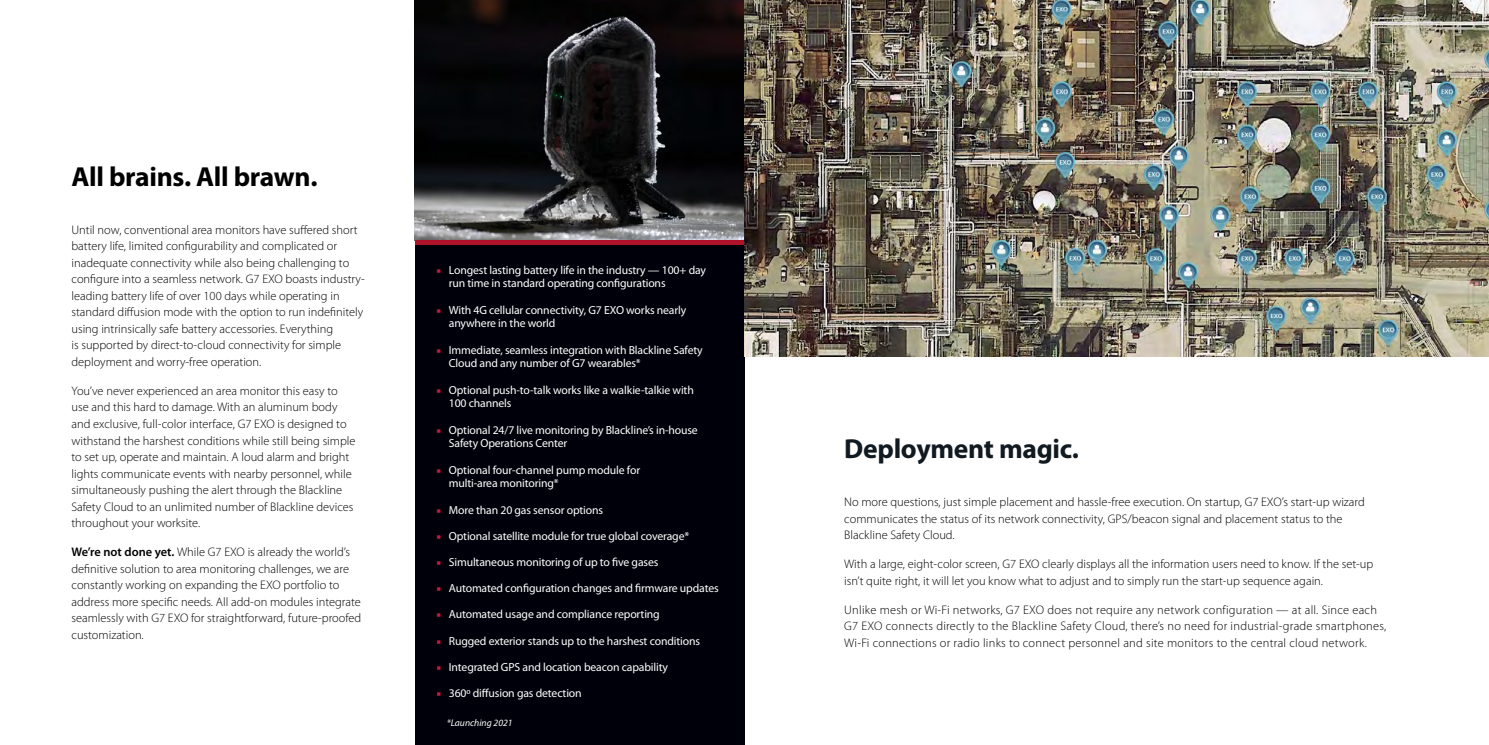
<style>
.page{position:relative;width:1489px;height:745px;background:#fff}
.page>*{position:absolute;margin:0;border:0;box-sizing:border-box;transform-origin:0 0}
.t1{font:700 27.5px "Myriad Pro";letter-spacing:-.01em;color:#000}
.t2{font:700 27.5px "Myriad Pro";letter-spacing:-.01em;color:#111921}
.t3{font:300 12.38px/16.5px "Myriad Pro";color:#000}
.t4{font:300 12.38px/16.5px "Myriad Pro";letter-spacing:.02em;color:#000}
.t5{font:11.75px/13.8px "Myriad Pro";letter-spacing:-.01em;color:#fff}
.t6{font:italic 9.62px "Myriad Pro";color:#fff}
.s1{font-weight:600}
.s2{font-family:"Minion Pro";color:#cd163f}
</style>
<div class="page">
<div style="left:415px;top:0;width:329px;height:744px;background:#00000a"></div>
<img style="left:415px;top:0;width:329px;height:240px">
<hr style="left:415px;top:240px;width:329px;height:4px;background:#ae132a">
<img style="left:744px;top:0;width:744px;height:356px">
<h1 class="t1" style="left:71px;top:158px;width:247px">All brains. All brawn.</h1>
<p class="t3" style="left:71px;top:221px;width:295px">Until now, conventional area monitors have suffered short battery life, limited configurability and complicated or inadequate connectivity while also being challenging to configure into a seamless network. G7 EXO boasts industry&shy;leading battery life of over 100 days while operating in standard diffusion mode with the option to run indefinitely using intrinsically safe battery accessories. Everything<br>is supported by direct-to-cloud connectivity for simple deployment and worry-free operation.</p>
<p class="t3" style="left:71px;top:382px;width:285px">You’ve never experienced an area monitor this easy to use and this hard to damage. With an aluminum body and exclusive, full-color interface, G7 EXO is designed to withstand the harshest conditions while still being simple to set up, operate and maintain. A loud alarm and bright lights communicate events with nearby personnel, while simultaneously pushing the alert through the Blackline Safety Cloud to an unlimited number of Blackline devices throughout your worksite.</p>
<p class="t3" style="left:71px;top:543px;width:291px"><span class="s1">We’re not done yet.</span> While G7 EXO is already the world’s definitive solution to area monitoring challenges, we are constantly working on expanding the EXO portfolio to address more specific needs. All add-on modules integrate seamlessly with G7 EXO for straightforward, future-proofed customization.</p>
<p class="t5" style="left:449px;top:262px;width:259px;text-indent:-12px"><span class="s2">■</span> Longest lasting battery life in the industry — 100+ day run time in standard operating configurations</p>
<p class="t5" style="left:449px;top:302px;width:239px;text-indent:-12px"><span class="s2">■</span> With 4G cellular connectivity, G7 EXO works nearly anywhere in the world</p>
<p class="t5" style="left:449px;top:342px;width:255px;text-indent:-12px"><span class="s2">■</span> Immediate, seamless integration with Blackline Safety<br>Cloud and any number of G7 wearables*</p>
<p class="t5" style="left:449px;top:382px;width:246px;text-indent:-12px"><span class="s2">■</span> Optional push-to-talk works like a walkie-talkie with<br>100 channels</p>
<p class="t5" style="left:449px;top:422px;width:250px;text-indent:-12px"><span class="s2">■</span> Optional 24/7 live monitoring by Blackline’s in-house<br>Safety Operations Center</p>
<p class="t5" style="left:449px;top:462px;width:193px;text-indent:-12px"><span class="s2">■</span> Optional four-channel pump module for multi-area monitoring*</p>
<p class="t5" style="left:436px;top:502px;width:168px"><span class="s2">■</span> More than 20 gas sensor options</p>
<p class="t5" style="left:436px;top:528px;width:254px"><span class="s2">■</span> Optional satellite module for true global coverage*</p>
<p class="t5" style="left:436px;top:554px;width:223px"><span class="s2">■</span> Simultaneous monitoring of up to five gases</p>
<p class="t5" style="left:436px;top:580px;width:284px"><span class="s2">■</span> Automated configuration changes and firmware updates</p>
<p class="t5" style="left:436px;top:607px;width:225px"><span class="s2">■</span> Automated usage and compliance reporting</p>
<p class="t5" style="left:436px;top:633px;width:265px"><span class="s2">■</span> Rugged exterior stands up to the harshest conditions</p>
<p class="t5" style="left:436px;top:659px;width:233px"><span class="s2">■</span> Integrated GPS and location beacon capability</p>
<p class="t5" style="left:436px;top:685px;width:147px"><span class="s2">■</span> 360º diffusion gas detection</p>
<p class="t6" style="left:446px;top:716px;width:67px">*Launching 2021</p>
<h1 class="t2" style="left:844px;top:431px;width:236px">Deployment magic.</h1>
<p class="t3" style="left:844px;top:493px;width:522px">No more questions, just simple placement and hassle-free execution. On startup, G7 EXO’s start-up wizard communicates the status of its network connectivity, GPS/beacon signal and placement status to the<br>Blackline Safety Cloud.</p>
<p class="t3" style="left:844px;top:555px;width:530px">With a large, eight-color screen, G7 EXO clearly displays all the information users need to know. If the set-up isn’t quite right, it will let you know what to adjust and to simply run the start-up sequence again.</p>
<p class="t4" style="left:844px;top:600px;width:543px">Unlike mesh or Wi-Fi networks, G7 EXO does not require any network configuration — at all. Since each<br>G7 EXO connects directly to the Blackline Safety Cloud, there’s no need for industrial-grade smartphones,<br>Wi-Fi connections or radio links to connect personnel and site monitors to the central cloud network.</p>
</div>
